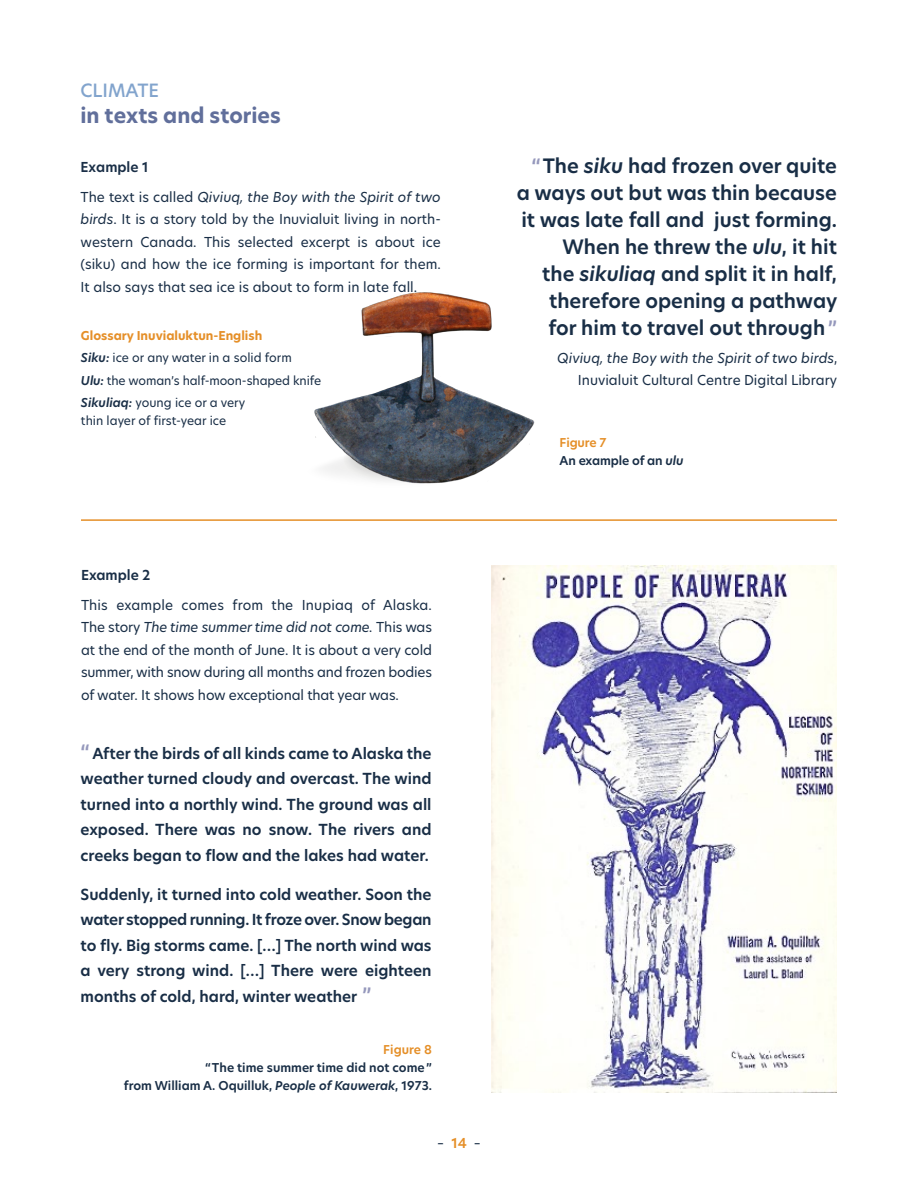
<style>
.page{position:relative;width:918px;height:1188px;background:#fff}
.page>*{position:absolute;margin:0;border:0;box-sizing:border-box;transform-origin:0 0}
.t1{font:700 20.7px "New Hero";color:#616f9b}
.t2{font:600 19.5px/27px "New Hero";color:#192e46;text-align:right}
.t3{font:500 18px "New Hero";color:#82a4cd}
.t4{font:600 15px/25.5px "New Hero";color:#192e46;text-align:justify}
.t5{font:13.5px/22.5px "New Hero";color:#192e46;text-align:justify}
.t6{font:italic 13.5px/29.2px "New Hero";color:#192e46}
.t7{font:600 13.5px "New Hero";color:#192e46}
.t8{font:12px/22.4px "New Hero";letter-spacing:-.01em;color:#192e46}
.t9{font:600 12px/18px "New Hero";color:#192e46}
.t10{font:600 12px "New Hero";color:#e58f28}
.s1{font-weight:600;font-style:normal}
.s2{font-style:normal}
.s3{font-style:italic}
.s4{font-weight:700;color:#e58f28}
.s5{font-weight:600;font-style:italic}
.s6{color:#9598bc}
.s7{color:#e58f28}
.s8{font-size:19.5px;color:#9598bc}
.s9{font-weight:600;color:#e58f28}
</style>
<div class="page">
<img style="left:314px;top:292px;width:221px;height:192px">
<hr style="left:81px;top:519px;width:756px;height:2px;background:#e58f28">
<img style="left:491px;top:565px;width:346px;height:528px">
<h3 class="t3" style="left:81px;top:79px;width:80px">CLIMATE</h3>
<h1 class="t1" style="left:81px;top:101px;width:202px">in texts and stories</h1>
<p class="t6" style="left:81px;top:153px;width:362px"><span class="s1">Example 1<br></span><span class="s2">The text is called</span> Qiviuq, the Boy with the Spirit of two</p>
<p class="t5" style="left:81px;top:208px;width:362px"><span class="s3">birds</span>. It is a story told by the Inuvialuit living in north&shy;western Canada. This selected excerpt is about ice (siku) and how the ice forming is important for them.<br>It also says that sea ice is about to form in late fall.</p>
<p class="t8" style="left:81px;top:324px;width:242px"><span class="s4">Glossary Inuvialuktun-English<br></span><span class="s5">Siku:</span> ice or any water in a solid form<br><span class="s5">Ulu:</span> the woman’s half-moon-shaped knife <span class="s5">Sikuliaq:</span> young ice or a very</p>
<p class="t8" style="left:81px;top:409px;width:147px">thin layer of first-year ice</p>
<h2 class="t2" style="left:517px;top:153px;width:322px"><span class="s6">“</span>The <span class="s3">siku</span> had frozen over quite a ways out but was thin because it was late fall and just forming.<br>When he threw the <span class="s3">ulu</span>, it hit<br>the <span class="s3">sikuliaq</span> and split it in half, therefore opening a pathway for him to travel out through<span class="s6">”</span></h2>
<p class="t5" style="left:557px;top:346px;width:282px;text-align:right"><span class="s3">Qiviuq, the Boy with the Spirit of two birds</span>,<br>Inuvialuit Cultural Centre Digital Library</p>
<p class="t9" style="left:560px;top:434px;width:125px"><span class="s7">Figure 7<br></span>An example of an <span class="s3">ulu</span></p>
<p class="t7" style="left:81px;top:566px;width:71px">Example 2</p>
<p class="t5" style="left:81px;top:593px;width:353px">This example comes from the Inupiaq of Alaska.<br>The story <span class="s3">The time summer time did not come.</span> This was at the end of the month of June. It is about a very cold summer, with snow during all months and frozen bodies of water. It shows how exceptional that year was.</p>
<p class="t4" style="left:81px;top:740px;width:353px"><span class="s8">“</span> After the birds of all kinds came to Alaska the weather turned cloudy and overcast. The wind turned into a northly wind. The ground was all exposed. There was no snow. The rivers and creeks began to flow and the lakes had water.</p>
<p class="t4" style="left:81px;top:881px;width:353px">Suddenly, it turned into cold weather. Soon the water stopped running. It froze over. Snow began to fly. Big storms came. […] The north wind was a very strong wind. […] There were eighteen months of cold, hard, winter weather <span class="s8">”</span></p>
<p class="t10" style="left:383px;top:1041px;width:50px">Figure 8</p>
<p class="t9" style="left:124px;top:1058px;width:310px;text-align:right">“The time summer time did not come”<br>from William A. Oquilluk, <span class="s3">People of Kauwerak</span>, 1973.</p>
<p class="t5" style="left:437px;top:1132px;width:45px">– <span class="s9">14</span> –</p>
</div>
